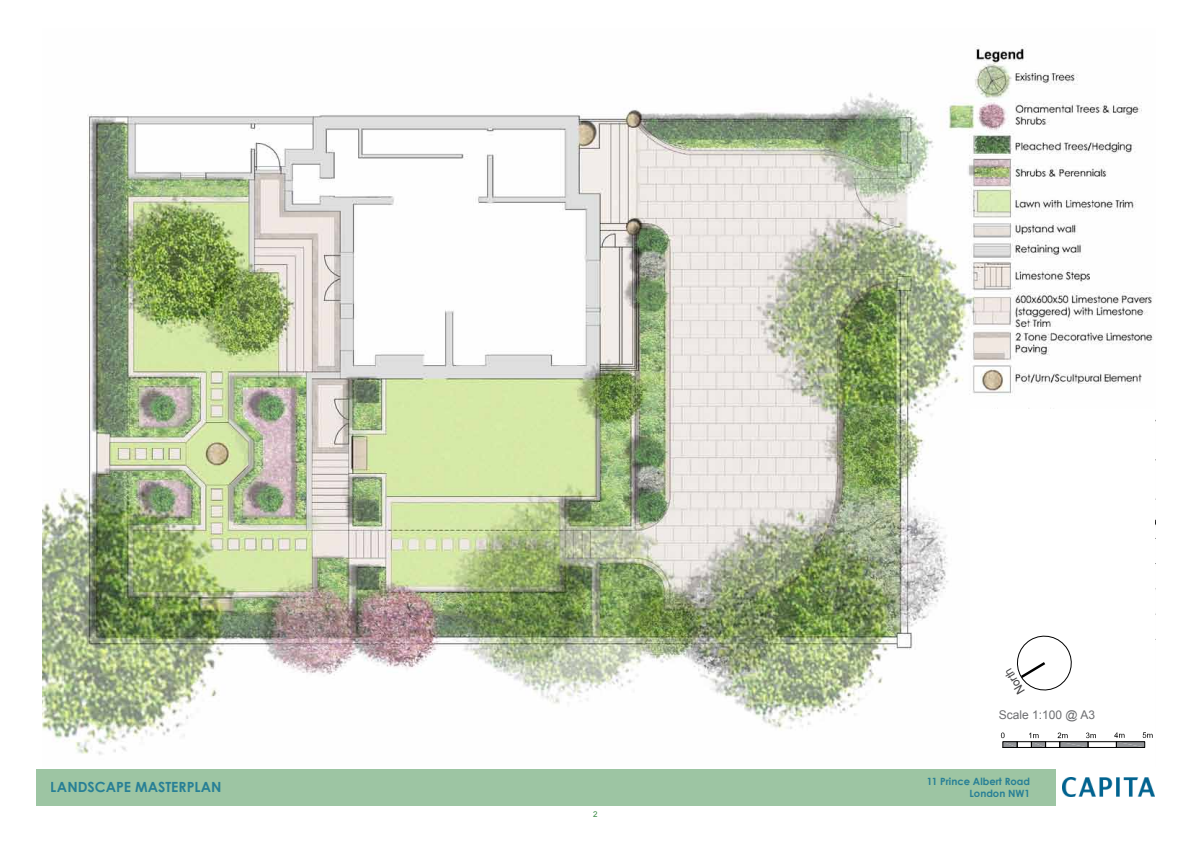
<style>
.page{position:relative;width:1191px;height:842px;background:#fff}
.page>*{position:absolute;margin:0;border:0;box-sizing:border-box;transform-origin:0 0}
.t1{font:700 14px "Century Gothic";color:#006891}
.t2{font:12px "Arial";color:#6d6e71}
.t3{font:11.6px "Sans Serif";color:#414042}
.t4{font:700 10px/12px "Century Gothic";color:#006891;text-align:right}
.t5{font:8px "Arial";color:#3c8c47}
</style>
<div class="page">
<img style="left:43px;top:45px;width:1110px;height:710px">
<div style="left:970px;top:409px;width:185px;height:357px;background:#fff"></div>
<div style="left:36px;top:769px;width:1019px;height:37px;background:#9dc5a3"></div>
<img style="left:1062px;top:778px;width:93px;height:19px">
<svg style="left:1000px;top:732px;width:153px;height:16px"></svg>
<div style="left:1116px;top:741px;width:28px;height:6px;border:1px solid #000"></div>
<svg style="left:1017px;top:635px;width:55px;height:56px"></svg>
<p class="t3" style="left:1015px;top:697px;width:30px;rotate:-121deg">North</p>
<p class="t2" style="left:999px;top:707px;width:98px">Scale 1:100 @ A3</p>
<h1 class="t1" style="left:51px;top:776px;width:172px">LANDSCAPE MASTERPLAN</h1>
<p class="t4" style="left:926px;top:775px;width:105px">11 Prince Albert Road<br>London NW1</p>
<p class="t5" style="left:593px;top:809px;width:6px">2</p>
</div>
